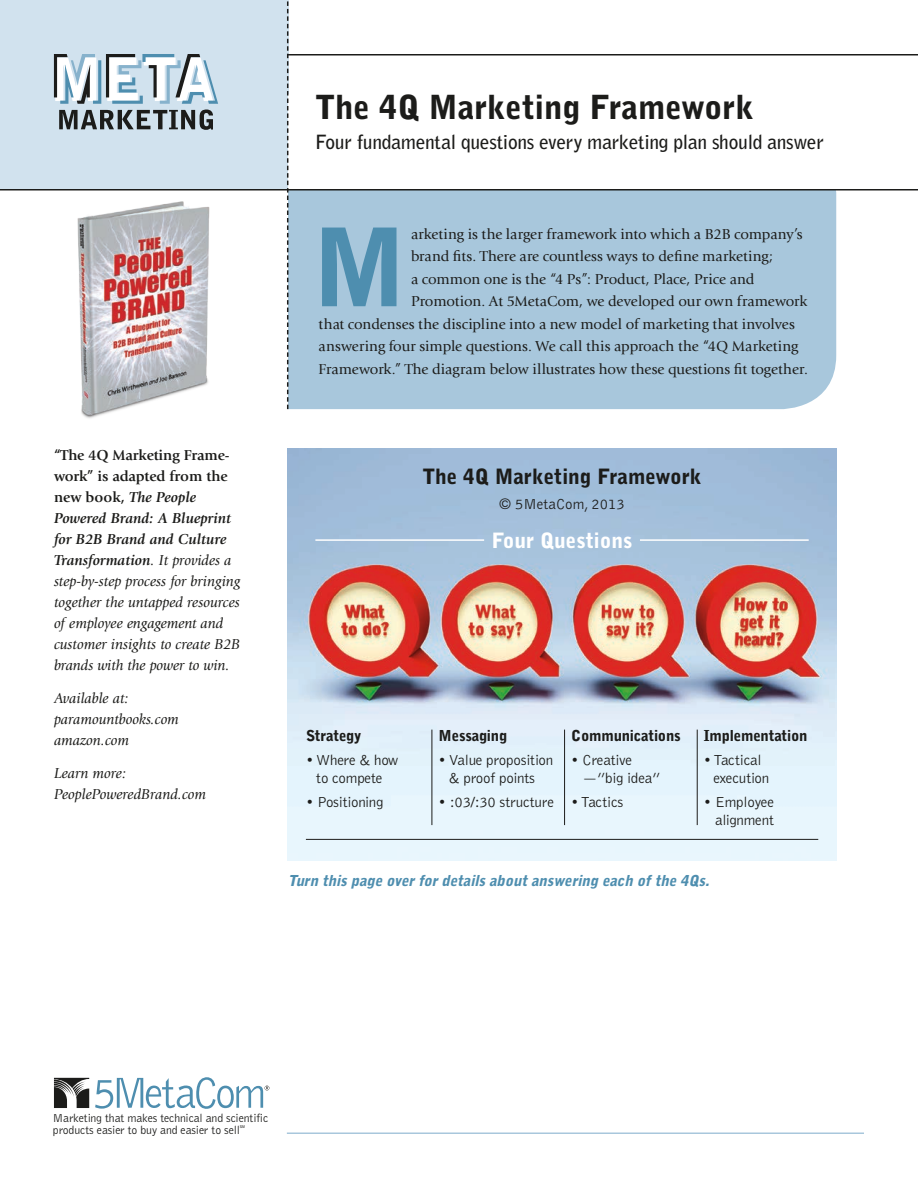
<style>
.page{position:relative;width:918px;height:1188px;background:#fff}
.page>*{position:absolute;margin:0;border:0;box-sizing:border-box;transform-origin:0 0}
.t1{font:900 107.25px "Bell Gothic";color:#4e8eaf}
.t2{font:900 33px "Bell Gothic";color:#1c1c1a}
.t3{font:900 21px "Bell Gothic";color:#1c1c1a}
.t4{font:900 21px "Bell Gothic";color:#fff}
.t5{font:700 19.5px "Bell Gothic";letter-spacing:-.015em;color:#1c1c1a}
.t6{font:15px "Giovanni";color:#1c1c1a}
.t7{font:italic 15px/21px "Giovanni";color:#1c1c1a}
.t8{font:300 15px/18px "Bell Gothic";letter-spacing:-.015em;color:#1c1c1a;text-align:center}
.t9{font:italic 900 15px "Bell Gothic";color:#4e8eaf}
.t10{font:900 15px "Bell Gothic";letter-spacing:-.015em;color:#1c1c1a}
.t11{font:300 12px/12px "Bell Gothic";letter-spacing:-.01em;color:#1c1c1a}
.t12{font:700 3.75px "Bell Gothic";color:#1c1c1a}
.s1{font-weight:700;font-style:normal}
.s2{font-weight:700}
</style>
<div class="page">
<img style="left:288px;top:449px;width:548px;height:411px">
<div style="left:288px;top:190px;width:548px;height:219px;background:#a8c7dc"></div>
<div style="left:0;top:0;width:288px;height:189px;background:#d1e2ee"></div>
<svg style="left:54px;top:54px;width:164px;height:50px"></svg>
<svg style="left:59px;top:110px;width:154px;height:20px"></svg>
<hr style="left:0;top:189px;width:918px;height:1px;background:#1c1c1a">
<svg style="left:287px;top:1px;width:1px;height:408px"></svg>
<hr style="left:287px;top:1132px;width:577px;height:2px;background:#a8c7dc">
<svg style="left:54px;top:1078px;width:35px;height:30px"></svg>
<svg style="left:95px;top:1077px;width:174px;height:32px"></svg>
<img style="left:77px;top:201px;width:133px;height:217px">
<hr style="left:288px;top:54px;width:630px;height:2px;background:#1c1c1a">
<hr style="left:640px;top:539px;width:169px;height:2px;background:#fff">
<hr style="left:315px;top:539px;width:169px;height:2px;background:#fff">
<hr style="left:432px;top:730px;width:1px;height:95px;background:#1c1c1a">
<hr style="left:564px;top:730px;width:1px;height:95px;background:#1c1c1a">
<hr style="left:697px;top:730px;width:1px;height:95px;background:#1c1c1a">
<hr style="left:306px;top:839px;width:512px;height:1px;background:#1c1c1a">
<p class="t7" style="left:54px;top:445px;width:188px"><span class="s1">“The 4Q Marketing Frame&shy;work” is adapted from the new book,</span> <span class="s2">The People<br>Powered Brand: A Blueprint for B2B Brand and Culture<br>Transformation</span>. It provides a step-by-step process for bringing together the untapped resources of employee engagement and customer insights to create B2B brands with the power to win.</p>
<p class="t7" style="left:54px;top:688px;width:126px">Available at: paramountbooks.com amazon.com</p>
<p class="t7" style="left:54px;top:763px;width:154px">Learn more:<br>PeoplePoweredBrand.com</p>
<h2 class="t2" style="left:315px;top:88px;width:440px">The 4Q Marketing Framework</h2>
<h3 class="t5" style="left:315px;top:130px;width:510px">Four fundamental questions every marketing plan should answer</h3>
<h1 class="t1" style="left:312px;top:205px;width:97px">M</h1>
<p class="t6" style="left:411px;top:225px;width:393px">arketing is the larger framework into which a B2B company’s</p>
<p class="t6" style="left:411px;top:248px;width:364px">brand fits. There are countless ways to define marketing;</p>
<p class="t6" style="left:411px;top:270px;width:345px">a common one is the “4 Ps”: Product, Place, Price and</p>
<p class="t6" style="left:411px;top:293px;width:398px">Promotion. At 5MetaCom, we developed our own framework</p>
<p class="t6" style="left:319px;top:315px;width:478px">that condenses the discipline into a new model of marketing that involves</p>
<p class="t6" style="left:319px;top:338px;width:481px">answering four simple questions. We call this approach the “4Q Marketing</p>
<p class="t6" style="left:319px;top:360px;width:491px">Framework.” The diagram below illustrates how these questions fit together.</p>
<h3 class="t3" style="left:422px;top:464px;width:281px">The 4Q Marketing Framework</h3>
<p class="t8" style="left:499px;top:495px;width:127px">© 5MetaCom, 2013</p>
<h3 class="t4" style="left:492px;top:528px;width:142px">Four Questions</h3>
<p class="t10" style="left:306px;top:727px;width:57px">Strategy</p>
<p class="t8" style="left:306px;top:751px;width:94px">• Where &amp; how to compete</p>
<p class="t8" style="left:306px;top:793px;width:79px">• Positioning</p>
<p class="t10" style="left:439px;top:727px;width:70px">Messaging</p>
<p class="t8" style="left:439px;top:751px;width:116px">• Value proposition &amp; proof points</p>
<p class="t8" style="left:439px;top:793px;width:117px">• :03/:30 structure</p>
<p class="t10" style="left:571px;top:727px;width:111px">Communications</p>
<p class="t8" style="left:582px;top:751px;width:79px;text-align:left;text-indent:-11px">• Creative —”big idea”</p>
<p class="t8" style="left:571px;top:793px;width:54px">• Tactics</p>
<p class="t10" style="left:704px;top:727px;width:105px">Implementation</p>
<p class="t8" style="left:714px;top:751px;width:57px;text-align:left;text-indent:-10px">• Tactical execution</p>
<p class="t8" style="left:704px;top:793px;width:72px;text-align:right">• Employee alignment</p>
<p class="t9" style="left:288px;top:872px;width:427px">Turn thispage overfordetailsaboutanswering each ofthe 4Qs.</p>
<p class="t11" style="left:53px;top:1112px;width:217px">Marketing that makes technical and scientific products easier to buy and easier to sell</p>
<p class="t12" style="left:240px;top:1125px;width:7px">SM</p>
</div>
